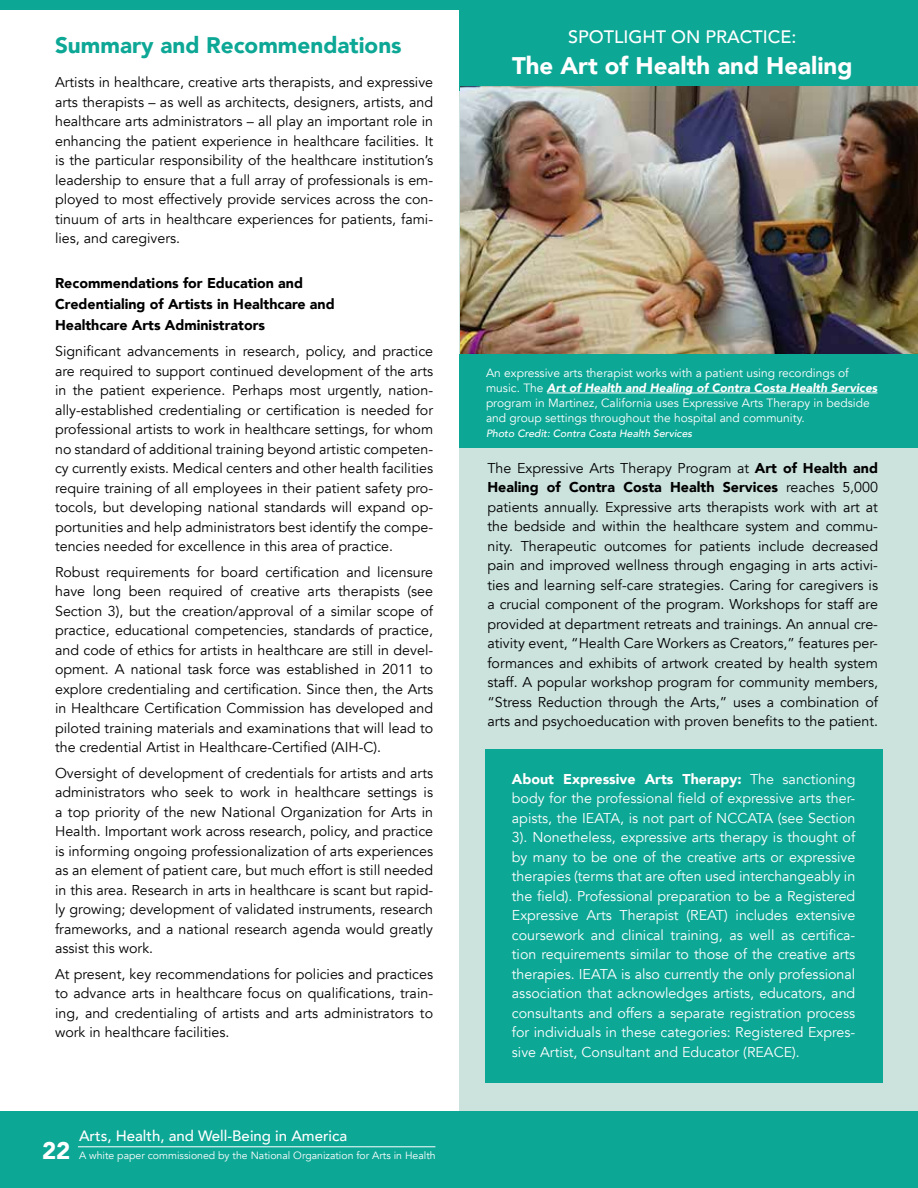
<style>
.page{position:relative;width:918px;height:1188px;background:#fff}
.page>*{position:absolute;margin:0;border:0;box-sizing:border-box;transform-origin:0 0}
.t1{font:900 24px "Avenir";color:#fff}
.t2{font:900 22.5px "Avenir";color:#0da796}
.t3{font:500 18px "Avenir";color:#fff}
.t4{font:500 15px "Avenir";color:#fff}
.t5{font:14.25px/19.5px "Avenir";color:#000;text-align:justify}
.t6{font:14.25px/19.5px "Avenir";color:#fff;text-align:justify}
.t7{font:900 14.25px/21px "Avenir";color:#000}
.t8{font:12px/15px "Avenir";color:#fff}
.t9{font:10.5px "Avenir";color:#fff}
.t10{font:italic 500 10.5px "Avenir";color:#fff}
.s1{font-weight:900;font-style:italic}
.s2{font-weight:900}
</style>
<div class="page">
<div style="left:459px;top:0;width:459px;height:1188px;background:#cbe2dd"></div>
<div style="left:0;top:1111px;width:918px;height:77px;background:#0da796"></div>
<div style="left:459px;top:0;width:459px;height:91px;background:#0da796"></div>
<hr style="left:78px;top:1147px;width:357px;height:1px;background:#fff">
<img style="left:460px;top:86px;width:458px;height:268px">
<div style="left:459px;top:354px;width:459px;height:94px;background:#0da796"></div>
<hr style="left:547px;top:393px;width:330px;height:1px;background:#fff">
<div style="left:485px;top:749px;width:397px;height:334px;background:#0da796"></div>
<div style="left:0;top:0;width:918px;height:9px;background:#0da796"></div>
<h2 class="t2" style="left:55px;top:25px;width:348px">Summary and Recommendations</h2>
<p class="t5" style="left:55px;top:73px;width:380px">Artists in healthcare, creative arts therapists, and expressive arts therapists – as well as architects, designers, artists, and healthcare arts administrators – all play an important role in enhancing the patient experience in healthcare facilities. It is the particular responsibility of the healthcare institution’s leadership to ensure that a full array of professionals is em&shy;ployed to most effectively provide services across the con&shy;tinuum of arts in healthcare experiences for patients, fami&shy;lies, and caregivers.</p>
<p class="t7" style="left:55px;top:272px;width:281px">Recommendations for Education and<br>Credentialing of Artists in Healthcare and<br>Healthcare Arts Administrators</p>
<p class="t5" style="left:55px;top:342px;width:380px">Significant advancements in research, policy, and practice are required to support continued development of the arts in the patient experience. Perhaps most urgently, nation&shy;ally-established credentialing or certification is needed for professional artists to work in healthcare settings, for whom no standard of additional training beyond artistic competen&shy;cy currently exists. Medical centers and other health facilities require training of all employees in their patient safety pro&shy;tocols, but developing national standards will expand op&shy;portunities and help administrators best identify the compe&shy;tencies needed for excellence in this area of practice.</p>
<p class="t5" style="left:55px;top:562px;width:380px">Robust requirements for board certification and licensure have long been required of creative arts therapists (see Section 3), but the creation/approval of a similar scope of practice, educational competencies, standards of practice, and code of ethics for artists in healthcare are still in devel&shy;opment. A national task force was established in 2011 to explore credentialing and certification. Since then, the Arts in Healthcare Certification Commission has developed and piloted training materials and examinations that will lead to the credential Artist in Healthcare-Certified (AIH-C).</p>
<p class="t5" style="left:55px;top:763px;width:380px">Oversight of development of credentials for artists and arts administrators who seek to work in healthcare settings is a top priority of the new National Organization for Arts in Health. Important work across research, policy, and practice is informing ongoing professionalization of arts experiences as an element of patient care, but much effort is still needed in this area. Research in arts in healthcare is scant but rapid&shy;ly growing; development of validated instruments, research frameworks, and a national research agenda would greatly assist this work.</p>
<p class="t5" style="left:55px;top:964px;width:380px">At present, key recommendations for policies and practices to advance arts in healthcare focus on qualifications, train&shy;ing, and credentialing of artists and arts administrators to work in healthcare facilities.</p>
<h1 class="t1" style="left:42px;top:1130px;width:30px">22</h1>
<p class="t4" style="left:79px;top:1123px;width:270px">Arts, Health, and Well-Being in America</p>
<p class="t9" style="left:79px;top:1149px;width:358px">A white paper commissioned by the National Organization for Arts in Health</p>
<p class="t3" style="left:568px;top:21px;width:230px">SPOTLIGHT ON PRACTICE:</p>
<h1 class="t1" style="left:512px;top:45px;width:342px">The Art of Health and Healing</h1>
<p class="t8" style="left:486px;top:366px;width:393px">An expressive arts therapist works with a patient using recordings of music. The <span class="s1">Art of Health and Healing of Contra Costa Health Services </span>program in Martinez, California uses Expressive Arts Therapy in bedside and group settings throughout the hospital and community.</p>
<p class="t10" style="left:486px;top:427px;width:208px">Photo Credit: Contra Costa Health Services</p>
<p class="t5" style="left:487px;top:458px;width:392px">The Expressive Arts Therapy Program at <span class="s2">Art of Health and Healing of Contra Costa Health Services</span> reaches 5,000 patients annually. Expressive arts therapists work with art at the bedside and within the healthcare system and commu&shy;nity. Therapeutic outcomes for patients include decreased pain and improved wellness through engaging in arts activi&shy;ties and learning self-care strategies. Caring for caregivers is a crucial component of the program. Workshops for staff are provided at department retreats and trainings. An annual cre&shy;ativity event, “Health Care Workers as Creators,” features per&shy;formances and exhibits of artwork created by health system staff. A popular workshop program for community members, “Stress Reduction through the Arts,” uses a combination of arts and psychoeducation with proven benefits to the patient.</p>
<p class="t6" style="left:512px;top:770px;width:345px"><span class="s2">About Expressive Arts Therapy:</span> The sanctioning body for the professional field of expressive arts ther&shy;apists, the IEATA, is not part of NCCATA (see Section 3). Nonetheless, expressive arts therapy is thought of by many to be one of the creative arts or expressive therapies (terms that are often used interchangeably in the field). Professional preparation to be a Registered Expressive Arts Therapist (REAT) includes extensive coursework and clinical training, as well as certifica&shy;tion requirements similar to those of the creative arts therapies. IEATA is also currently the only professional association that acknowledges artists, educators, and consultants and offers a separate registration process for individuals in these categories: Registered Expres&shy;sive Artist, Consultant and Educator (REACE).</p>
</div>
